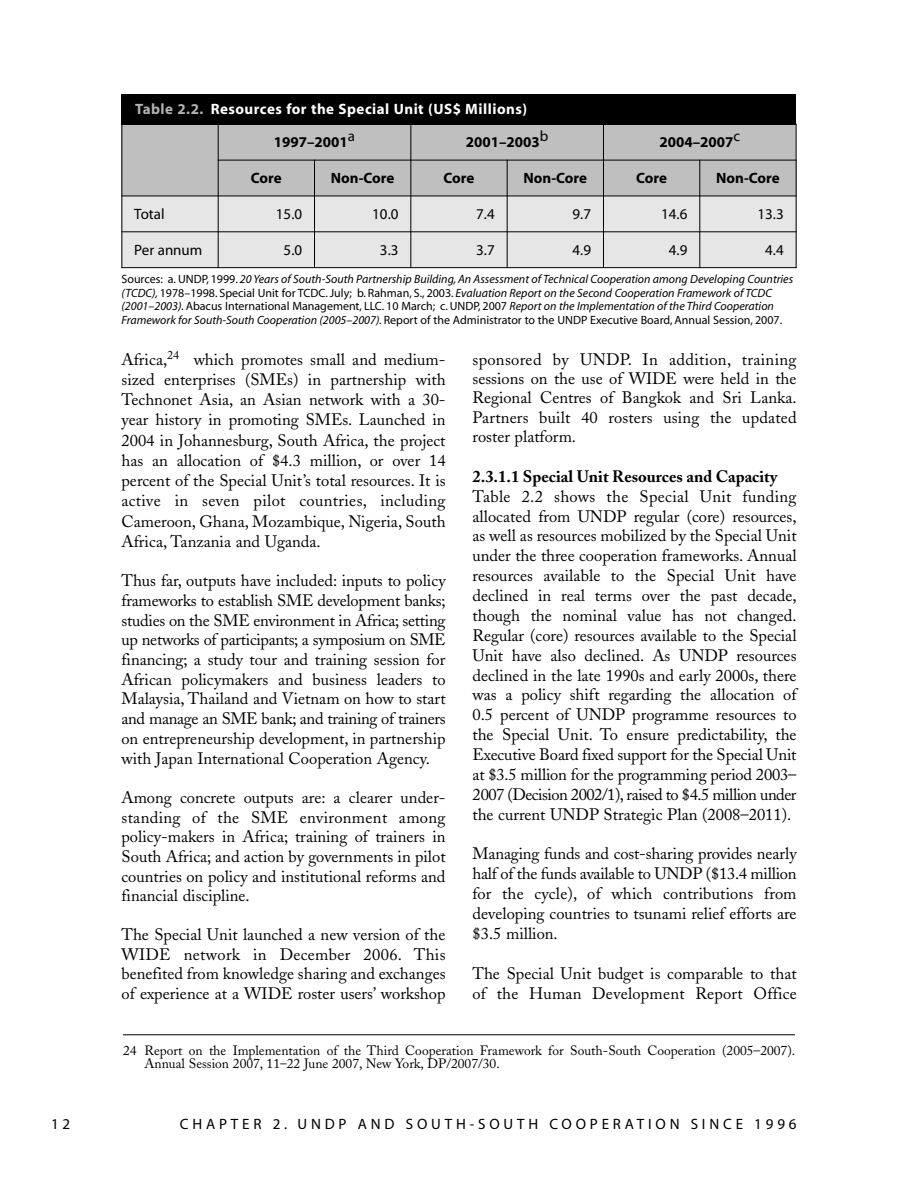
<style>
.page{position:relative;width:918px;height:1188px;background:#fff}
.page>*{position:absolute;margin:0;border:0;box-sizing:border-box;transform-origin:0 0}
.t1{font:16.5px/19.8px "Adobe Caslon";color:#000;text-align:justify}
.t2{font:700 16.5px "Adobe Caslon";color:#000}
.t3{font:700 15px "Myriad";color:#000}
.t4{font:15px "Myriad";color:#000}
.t5{font:15px "Myriad MM.412.601";letter-spacing:.255em;color:#000}
.t6{font:700 15px "Myriad";letter-spacing:.035em;color:#fff}
.t7{font:13.5px/13.5px "Adobe Caslon";color:#000}
.t8{font:italic 12px/13.5px "Myriad";color:#000}
.s1{color:#b3b3b3}
.s2{font-style:normal}
</style>
<div class="page">
<hr style="left:123px;top:1034px;width:672px;height:1px;background:#000">
<div style="left:122px;top:124px;width:96px;height:72px;background:#bfbfbf"></div>
<div style="left:218px;top:124px;width:193px;height:36px;background:#bfbfbf"></div>
<div style="left:411px;top:124px;width:192px;height:36px;background:#bfbfbf"></div>
<div style="left:603px;top:124px;width:193px;height:36px;background:#bfbfbf"></div>
<div style="left:218px;top:160px;width:97px;height:36px;background:#bfbfbf"></div>
<div style="left:315px;top:160px;width:96px;height:36px;background:#bfbfbf"></div>
<div style="left:411px;top:160px;width:96px;height:36px;background:#bfbfbf"></div>
<div style="left:507px;top:160px;width:96px;height:36px;background:#bfbfbf"></div>
<div style="left:603px;top:160px;width:97px;height:36px;background:#bfbfbf"></div>
<div style="left:700px;top:160px;width:96px;height:36px;background:#bfbfbf"></div>
<div style="left:122px;top:196px;width:96px;height:36px;background:#e6e6e6"></div>
<div style="left:218px;top:196px;width:97px;height:36px;background:#e6e6e6"></div>
<div style="left:315px;top:196px;width:96px;height:36px;background:#e6e6e6"></div>
<div style="left:411px;top:196px;width:96px;height:36px;background:#e6e6e6"></div>
<div style="left:507px;top:196px;width:96px;height:36px;background:#e6e6e6"></div>
<div style="left:603px;top:196px;width:97px;height:36px;background:#e6e6e6"></div>
<div style="left:700px;top:196px;width:96px;height:36px;background:#e6e6e6"></div>
<div style="left:122px;top:232px;width:96px;height:36px;background:#e6e6e6"></div>
<div style="left:218px;top:232px;width:97px;height:36px;background:#e6e6e6"></div>
<div style="left:315px;top:232px;width:96px;height:36px;background:#e6e6e6"></div>
<div style="left:411px;top:232px;width:96px;height:36px;background:#e6e6e6"></div>
<div style="left:507px;top:232px;width:96px;height:36px;background:#e6e6e6"></div>
<div style="left:603px;top:232px;width:97px;height:36px;background:#e6e6e6"></div>
<div style="left:700px;top:232px;width:96px;height:36px;background:#e6e6e6"></div>
<hr style="left:122px;top:124px;width:1px;height:144px;background:#000">
<hr style="left:218px;top:124px;width:1px;height:144px;background:#000">
<hr style="left:314px;top:160px;width:1px;height:108px;background:#000">
<hr style="left:410px;top:124px;width:1px;height:144px;background:#000">
<hr style="left:507px;top:160px;width:1px;height:108px;background:#000">
<hr style="left:603px;top:124px;width:1px;height:144px;background:#000">
<hr style="left:699px;top:160px;width:1px;height:108px;background:#000">
<hr style="left:796px;top:124px;width:1px;height:144px;background:#000">
<hr style="left:218px;top:160px;width:578px;height:1px;background:#000">
<hr style="left:122px;top:196px;width:674px;height:1px;background:#000">
<hr style="left:122px;top:231px;width:674px;height:1px;background:#000">
<hr style="left:122px;top:267px;width:674px;height:1px;background:#000">
<div style="left:122px;top:94px;width:674px;height:31px;background:#000"></div>
<p class="t6" style="left:135px;top:103px;width:394px"><span class="s1">Table 2.2.</span> Resources for the Special Unit (US$ Millions)</p>
<p class="t3" style="left:274px;top:137px;width:83px">1997–2001<sup>a</sup></p>
<p class="t3" style="left:466px;top:137px;width:84px">2001–2003<sup>b</sup></p>
<p class="t3" style="left:659px;top:137px;width:82px">2004–2007<sup>c</sup></p>
<p class="t3" style="left:251px;top:172px;width:32px">Core</p>
<p class="t3" style="left:331px;top:172px;width:65px">Non-Core</p>
<p class="t3" style="left:444px;top:172px;width:32px">Core</p>
<p class="t3" style="left:524px;top:172px;width:65px">Non-Core</p>
<p class="t3" style="left:636px;top:172px;width:32px">Core</p>
<p class="t3" style="left:716px;top:172px;width:65px">Non-Core</p>
<p class="t4" style="left:134px;top:208px;width:32px">Total</p>
<p class="t4" style="left:276px;top:208px;width:28px">15.0</p>
<p class="t4" style="left:372px;top:208px;width:28px">10.0</p>
<p class="t4" style="left:476px;top:208px;width:20px">7.4</p>
<p class="t4" style="left:573px;top:208px;width:20px">9.7</p>
<p class="t4" style="left:661px;top:208px;width:28px">14.6</p>
<p class="t4" style="left:758px;top:208px;width:28px">13.3</p>
<p class="t4" style="left:134px;top:244px;width:70px">Per annum</p>
<p class="t4" style="left:284px;top:244px;width:20px">5.0</p>
<p class="t4" style="left:380px;top:244px;width:20px">3.3</p>
<p class="t4" style="left:476px;top:244px;width:20px">3.7</p>
<p class="t4" style="left:573px;top:244px;width:20px">4.9</p>
<p class="t4" style="left:669px;top:244px;width:20px">4.9</p>
<p class="t4" style="left:765px;top:244px;width:20px">4.4</p>
<p class="t8" style="left:121px;top:273px;width:673px"><span class="s2">Sources: a. UNDP, 1999.</span> 20 Years of South-South Partnership Building, An Assessment of Technical Cooperation among Developing Countries (TCDC), <span class="s2">1978–1998. Special Unit for TCDC. July; b. Rahman, S., 2003.</span> Evaluation Report on the Second Cooperation Framework of TCDC (2001–2003).<span class="s2">Abacus International Management, LLC. 10 March; c. UNDP, 2007</span> Report on the Implementation of the Third Cooperation Framework for South-South Cooperation (2005–2007). <span class="s2">Report of the Administrator to the UNDP Executive Board, Annual Session, 2007.</span></p>
<p class="t1" style="left:122px;top:351px;width:326px;line-height:20.2px">Africa,<sup>24</sup> which promotes small and medium&shy;sized enterprises (SMEs) in partnership with Technonet Asia, an Asian network with a 30- year history in promoting SMEs. Launched in 2004 in Johannesburg, South Africa, the project has an allocation of $4.3 million, or over 14 percent of the Special Unit’s total resources. It is active in seven pilot countries, including Cameroon, Ghana, Mozambique, Nigeria, South Africa, Tanzania and Uganda.</p>
<p class="t1" style="left:122px;top:573px;width:326px">Thus far, outputs have included: inputs to policy frameworks to establish SME development banks; studies on the SME environment in Africa; setting up networks of participants; a symposium on SME financing; a study tour and training session for African policymakers and business leaders to Malaysia, Thailand and Vietnam on how to start and manage an SME bank; and training of trainers on entrepreneurship development, in partnership with Japan International Cooperation Agency.</p>
<p class="t1" style="left:122px;top:790px;width:326px">Among concrete outputs are: a clearer under&shy;standing of the SME environment among policy-makers in Africa; training of trainers in South Africa; and action by governments in pilot countries on policy and institutional reforms and financial discipline.</p>
<p class="t1" style="left:122px;top:927px;width:326px;line-height:19.4px">The Special Unit launched a new version of the WIDE network in December 2006. This benefited from knowledge sharing and exchanges of experience at a WIDE roster users’ workshop</p>
<p class="t1" style="left:473px;top:351px;width:326px;line-height:19.4px">sponsored by UNDP. In addition, training sessions on the use of WIDE were held in the Regional Centres of Bangkok and Sri Lanka.<br>Partners built 40 rosters using the updated roster platform.</p>
<p class="t2" style="left:472px;top:470px;width:306px">2.3.1.1 Special Unit Resources and Capacity</p>
<p class="t1" style="left:472px;top:488px;width:326px">Table 2.2 shows the Special Unit funding allocated from UNDP regular (core) resources, as well as resources mobilized by the Special Unit under the three cooperation frameworks. Annual resources available to the Special Unit have declined in real terms over the past decade, though the nominal value has not changed.<br>Regular (core) resources available to the Special Unit have also declined. As UNDP resources declined in the late 1990s and early 2000s, there was a policy shift regarding the allocation of 0.5 percent of UNDP programme resources to the Special Unit. To ensure predictability, the Executive Board fixed support for the Special Unit at $3.5 million for the programming period 2003– 2007 (Decision 2002/1), raised to $4.5 million under the current UNDP Strategic Plan (2008–2011).</p>
<p class="t1" style="left:473px;top:846px;width:326px">Managing funds and cost-sharing provides nearly half of the funds available to UNDP ($13.4 million for the cycle), of which contributions from developing countries to tsunami relief efforts are $3.5 million.</p>
<p class="t1" style="left:473px;top:965px;width:326px">The Special Unit budget is comparable to that of the Human Development Report Office</p>
<p class="t7" style="left:145px;top:1045px;width:652px;text-indent:-22px">24 Report on the Implementation of the Third Cooperation Framework for South-South Cooperation (2005–2007).<br>Annual Session 2007, 11–22 June 2007, New York, DP/2007/30.</p>
<p class="t5" style="left:51px;top:1118px;width:21px">1 2</p>
<p class="t5" style="left:180px;top:1119px;width:618px">CHAPTER 2. UNDP AND SOUTH-SOUTH COOPERATION SINCE 1996</p>
</div>
